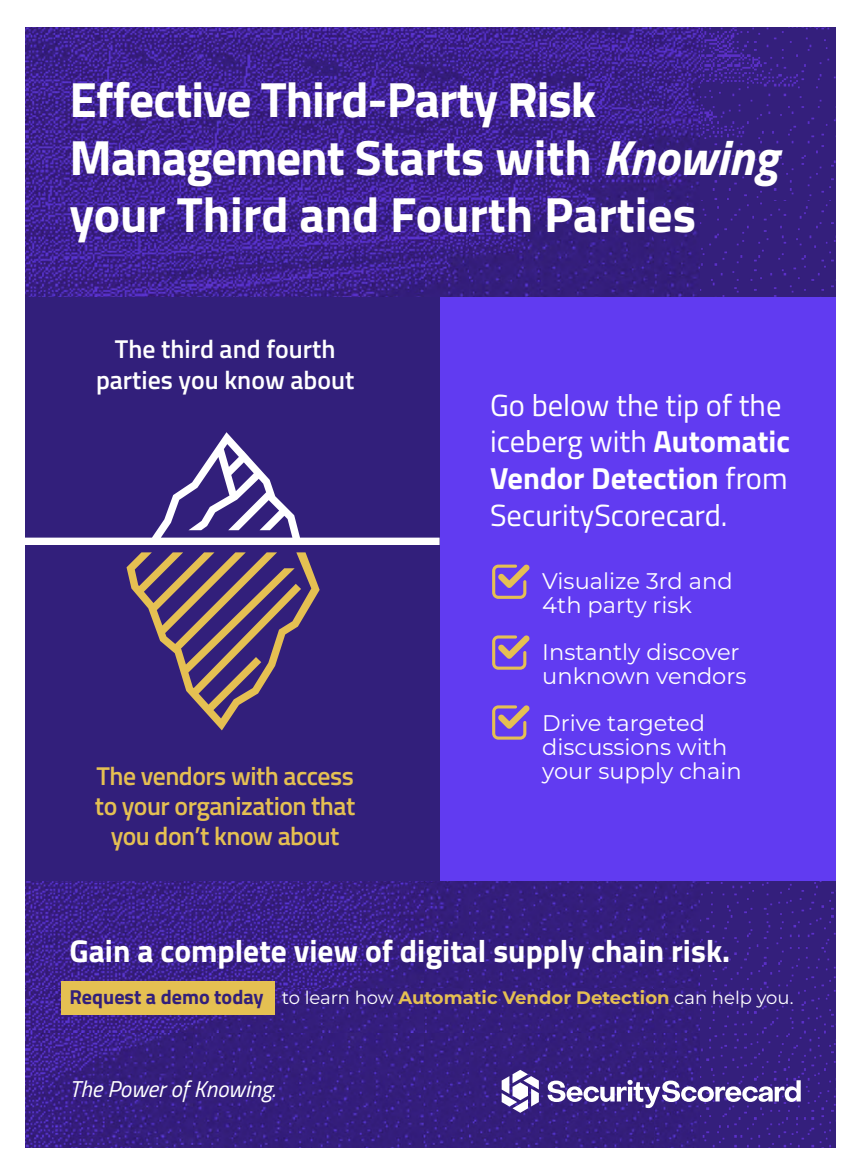
<style>
.page{position:relative;width:864px;height:1175px;background:#fff}
.page>*{position:absolute;margin:0;border:0;box-sizing:border-box;transform-origin:0 0}
.t1{font:700 49.5px/57.2px "Titillium Web";letter-spacing:-.02em;color:#fff}
.t2{font:700 31.5px "Titillium Web";color:#fff}
.t3{font:30.6px/36.8px "Titillium Web";color:#fff}
.t4{font:600 25.8px/30px "Titillium Web";letter-spacing:-.02em;color:#e5c052;text-align:center}
.t5{font:600 25.8px/30px "Titillium Web";color:#fff;text-align:center}
.t6{font:italic 22.95px "Titillium Web";color:#fff}
.t7{font:22.5px/24.2px "Montserrat";color:#fff}
.t8{font:700 18px "Montserrat";color:#e5c052}
.s1{font-style:italic}
.s2{font-weight:700}
.s3{font-family:"Titillium Web";font-size:20.25px;color:#321f7b}
.s4{font-weight:400;color:#fff}
</style>
<div class="page">
<img style="left:26px;top:27px;width:810px;height:1121px">
<div style="left:26px;top:297px;width:414px;height:583px;background:#321f7b"></div>
<div style="left:440px;top:297px;width:396px;height:583px;background:#613bf1"></div>
<svg style="left:548px;top:1079px;width:253px;height:29px"></svg>
<svg style="left:502px;top:1069px;width:37px;height:43px"></svg>
<svg style="left:492px;top:564px;width:38px;height:35px"></svg>
<svg style="left:492px;top:635px;width:38px;height:34px"></svg>
<svg style="left:492px;top:705px;width:38px;height:34px"></svg>
<div style="left:61px;top:981px;width:214px;height:33px;background:#e5c052"></div>
<svg style="left:26px;top:432px;width:414px;height:113px"></svg>
<svg style="left:127px;top:552px;width:193px;height:178px"></svg>
<h1 class="t1" style="left:70px;top:69px;width:710px">Effective Third-Party Risk<br>Management Starts with <span class="s1">Knowing </span>your Third and Fourth Parties</h1>
<p class="t5" style="left:96px;top:333px;width:260px">The third and fourth parties you know about</p>
<p class="t4" style="left:95px;top:759px;width:262px">The vendors with access to your organization that you don’t know about</p>
<h3 class="t3" style="left:490px;top:385px;width:302px">Go below the tip of the iceberg with <span class="s2">Automatic<br>Vendor Detection</span> from<br>SecurityScorecard.</h3>
<p class="t7" style="left:542px;top:568px;width:192px">Visualize 3rd and<br>4th party risk</p>
<p class="t7" style="left:542px;top:639px;width:206px">Instantly discover unknown vendors</p>
<p class="t7" style="left:542px;top:710px;width:201px">Drive targeted discussions with your supply chain</p>
<h2 class="t2" style="left:70px;top:927px;width:662px">Gain a complete view of digital supply chain risk.</h2>
<p class="t8" style="left:70px;top:984px;width:725px"><span class="s3">Request a demo today</span> <span class="s4">to learn how</span> Automatic Vendor Detection <span class="s4">can help you.</span></p>
<p class="t6" style="left:70px;top:1072px;width:208px">The Power of Knowing.</p>
</div>
